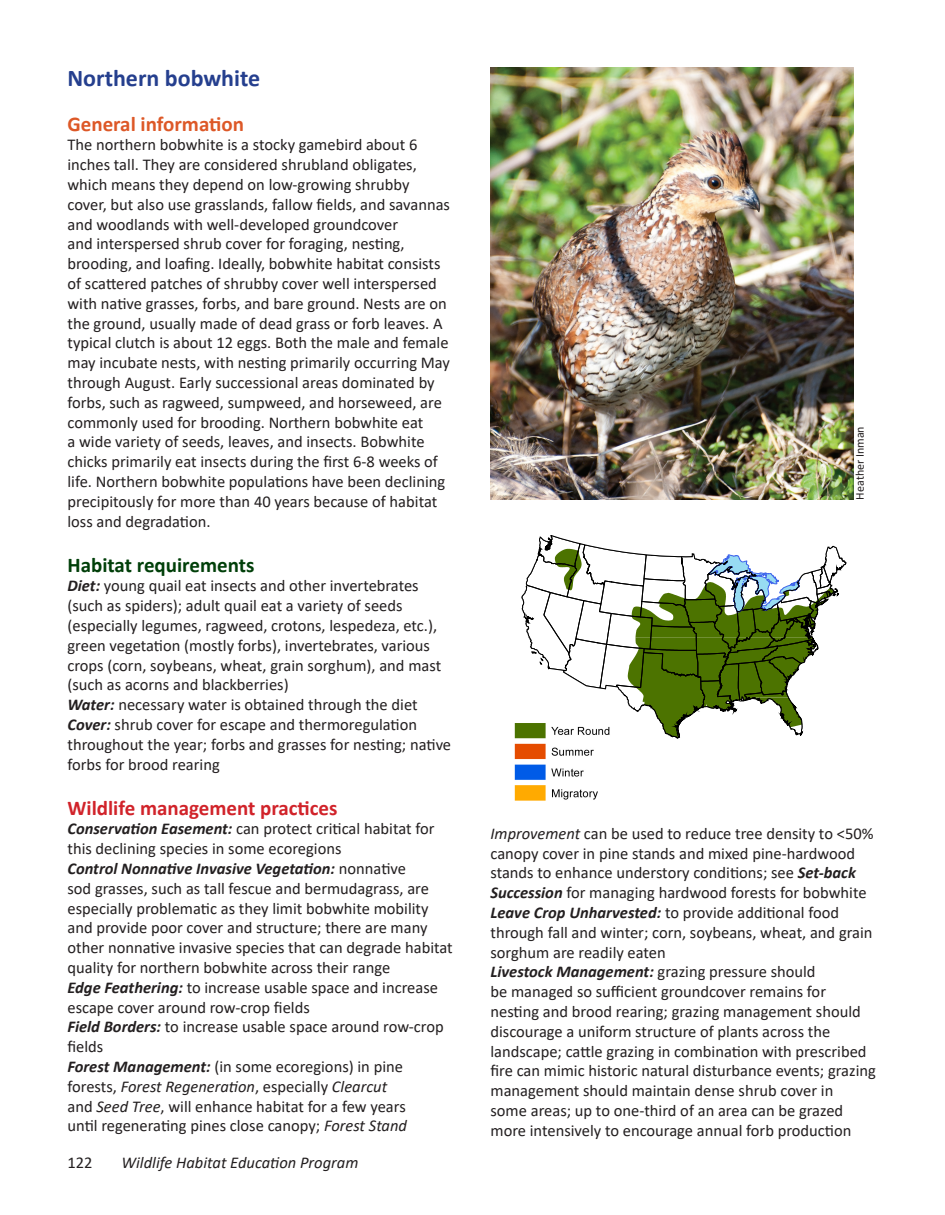
<style>
.page{position:relative;width:945px;height:1215px;background:#fff}
.page>*{position:absolute;margin:0;border:0;box-sizing:border-box;transform-origin:0 0}
.t1{font:700 24px "Calibri";color:#253f8e}
.t2{font:700 21px "Calibri";color:#d1232a}
.t3{font:700 21px "Calibri";color:#003f09}
.t4{font:700 21px "Calibri";color:#dd5827}
.t5{font:16.5px/19.8px "Calibri";color:#231f20}
.t6{font:italic 16.5px "Calibri";color:#231f20}
.t7{font:12px "Calibri";color:#231f20}
.s1{font-weight:700;font-style:italic}
.s2{font-style:italic}
</style>
<div class="page">
<svg style="left:522px;top:535px;width:325px;height:204px"></svg>
<img style="left:514px;top:701px;width:109px;height:100px">
<img style="left:490px;top:68px;width:363px;height:432px">
<p class="t1" style="left:68px;top:61px;width:194px">Northern bobwhite</p>
<p class="t4" style="left:68px;top:109px;width:178px">General information</p>
<p class="t5" style="left:68px;top:135px;width:384px">The northern bobwhite is a stocky gamebird about 6 inches tall. They are considered shrubland obligates, which means they depend on low-growing shrubby cover, but also use grasslands, fallow fields, and savannas and woodlands with well-developed groundcover<br>and interspersed shrub cover for foraging, nesting, brooding, and loafing. Ideally, bobwhite habitat consists of scattered patches of shrubby cover well interspersed with native grasses, forbs, and bare ground. Nests are on the ground, usually made of dead grass or forb leaves. A typical clutch is about 12 eggs. Both the male and female may incubate nests, with nesting primarily occurring May through August. Early successional areas dominated by forbs, such as ragweed, sumpweed, and horseweed, are commonly used for brooding. Northern bobwhite eat<br>a wide variety of seeds, leaves, and insects. Bobwhite chicks primarily eat insects during the first 6-8 weeks of life. Northern bobwhite populations have been declining precipitously for more than 40 years because of habitat loss and degradation.</p>
<p class="t3" style="left:68px;top:550px;width:189px">Habitat requirements</p>
<p class="t5" style="left:68px;top:576px;width:375px"><span class="s1">Diet:</span> young quail eat insects and other invertebrates (such as spiders); adult quail eat a variety of seeds (especially legumes, ragweed, crotons, lespedeza, etc.), green vegetation (mostly forbs), invertebrates, various crops (corn, soybeans, wheat, grain sorghum), and mast (such as acorns and blackberries)</p>
<p class="t5" style="left:68px;top:694px;width:352px"><span class="s1">Water:</span> necessary water is obtained through the diet</p>
<p class="t5" style="left:68px;top:714px;width:385px"><span class="s1">Cover:</span> shrub cover for escape and thermoregulation throughout the year; forbs and grasses for nesting; native forbs for brood rearing</p>
<p class="t2" style="left:68px;top:793px;width:272px">Wildlife management practices</p>
<p class="t5" style="left:68px;top:819px;width:369px"><span class="s1">Conservation Easement:</span> can protect critical habitat for this declining species in some ecoregions</p>
<p class="t5" style="left:68px;top:858px;width:387px"><span class="s1">Control Nonnative Invasive Vegetation:</span> nonnative<br>sod grasses, such as tall fescue and bermudagrass, are especially problematic as they limit bobwhite mobility and provide poor cover and structure; there are many other nonnative invasive species that can degrade habitat quality for northern bobwhite across their range</p>
<p class="t5" style="left:68px;top:977px;width:372px"><span class="s1">Edge Feathering:</span> to increase usable space and increase escape cover around row-crop fields</p>
<p class="t5" style="left:68px;top:1017px;width:378px"><span class="s1">Field Borders:</span> to increase usable space around row-crop fields</p>
<p class="t5" style="left:68px;top:1056px;width:341px"><span class="s1">Forest Management:</span> (in some ecoregions) in pine forests, <span class="s2">Forest Regeneration</span>, especially <span class="s2">Clearcut </span>and <span class="s2">Seed Tree</span>, will enhance habitat for a few years until regenerating pines close canopy; <span class="s2">Forest Stand</span></p>
<p class="t5" style="left:68px;top:1153px;width:27px">122</p>
<p class="t6" style="left:122px;top:1151px;width:238px">Wildlife Habitat Education Program</p>
<p class="t7" style="left:852px;top:500px;width:75px;rotate:-90deg">Heather Inman</p>
<p class="t5" style="left:490px;top:823px;width:385px"><span class="s2">Improvement</span> can be used to reduce tree density to &lt;50% canopy cover in pine stands and mixed pine-hardwood stands to enhance understory conditions; see <span class="s1">Set-back Succession</span> for managing hardwood forests for bobwhite</p>
<p class="t5" style="left:490px;top:902px;width:384px"><span class="s1">Leave Crop Unharvested:</span> to provide additional food through fall and winter; corn, soybeans, wheat, and grain sorghum are readily eaten</p>
<p class="t5" style="left:490px;top:962px;width:387px"><span class="s1">Livestock Management:</span> grazing pressure should<br>be managed so sufficient groundcover remains for nesting and brood rearing; grazing management should discourage a uniform structure of plants across the landscape; cattle grazing in combination with prescribed fire can mimic historic natural disturbance events; grazing management should maintain dense shrub cover in<br>some areas; up to one-third of an area can be grazed more intensively to encourage annual forb production</p>
</div>
